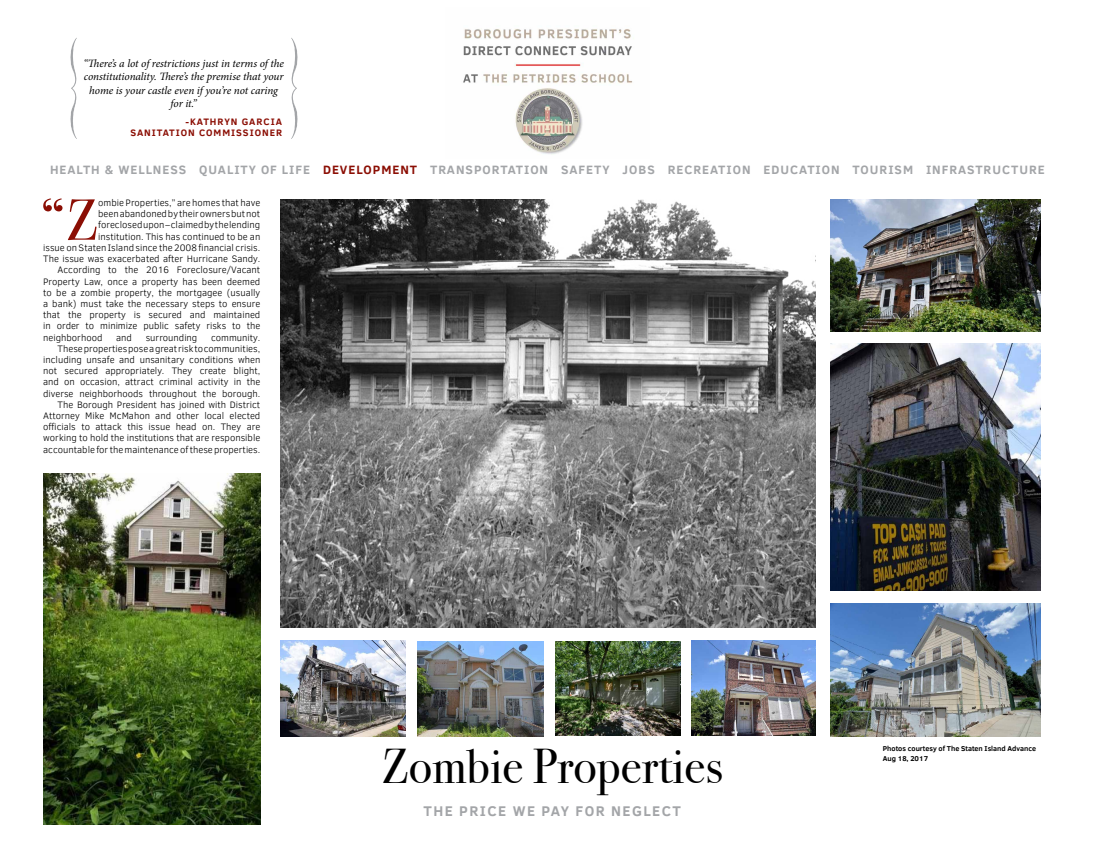
<style>
.page{position:relative;width:1095px;height:864px;background:#fff}
.page>*{position:absolute;margin:0;border:0;box-sizing:border-box;transform-origin:0 0}
.t1{font:57.88px "Bodoni Svty Two ITCTT";color:#8b0e04}
.t2{font:48.8px "Bodoni Svty Two ITCTT";color:#000}
.t3{font:700 14.4px "Clear Sans";letter-spacing:.1em;color:#a3a5a8}
.t4{font:700 12.4px "Clear Sans";letter-spacing:.08em;color:#a3a5a8}
.t5{font:italic 11.2px/13.6px "Minion Pro";letter-spacing:-.01em;color:#000;text-align:center}
.t6{font:300 9.6px/11.2px "Clear Sans";color:#000;text-align:right}
.t7{font:700 9.6px/10.8px "Clear Sans";letter-spacing:.1em;color:#8b0e04;text-align:right}
.t8{font:700 7.2px/9.6px "Clear Sans";color:#000}
.s1{color:#8b0e04}
</style>
<div class="page">
<img style="left:830px;top:343px;width:210px;height:247px">
<img style="left:418px;top:641px;width:125px;height:96px">
<img style="left:555px;top:641px;width:125px;height:95px">
<img style="left:280px;top:641px;width:126px;height:96px">
<img style="left:691px;top:641px;width:124px;height:95px">
<img style="left:280px;top:199px;width:535px;height:428px">
<img style="left:830px;top:199px;width:210px;height:133px">
<img style="left:830px;top:604px;width:210px;height:132px">
<img style="left:43px;top:474px;width:217px;height:350px">
<img style="left:463px;top:29px;width:171px;height:126px">
<img style="left:291px;top:38px;width:7px;height:101px">
<img style="left:70px;top:38px;width:7px;height:101px">
<p class="t5" style="left:83px;top:56px;width:202px">“There’s a lot of restrictions just in terms of the constitutionality. There’s the premise that your home is your castle even if you’re not caring for it.”</p>
<p class="t7" style="left:130px;top:116px;width:153px">-KATHRYN GARCIA<br>SANITATION COMMISSIONER</p>
<p class="t4" style="left:50px;top:161px;width:996px">HEALTH &amp; WELLNESS QUALITY OF LIFE <span class="s1">DEVELOPMENT</span> TRANSPORTATION SAFETY JOBS RECREATION EDUCATION TOURISM INFRASTRUCTURE</p>
<h1 class="t1" style="left:40px;top:173px;width:60px">“Z</h1>
<p class="t6" style="left:98px;top:197px;width:164px">ombie Properties,” are homes that have</p>
<p class="t6" style="left:98px;top:208px;width:164px">been abandoned by their owners but not</p>
<p class="t6" style="left:98px;top:220px;width:164px">foreclosed upon – claimed by the lending</p>
<p class="t6" style="left:98px;top:231px;width:164px">institution. This has continued to be an</p>
<p class="t6" style="left:43px;top:242px;width:219px">issue on Staten Island since the 2008 financial crisis.</p>
<p class="t6" style="left:43px;top:253px;width:219px">The issue was exacerbated after Hurricane Sandy.</p>
<p class="t6" style="left:58px;top:264px;width:204px">According to the 2016 Foreclosure/Vacant</p>
<p class="t6" style="left:43px;top:276px;width:219px">Property Law, once a property has been deemed</p>
<p class="t6" style="left:43px;top:287px;width:219px">to be a zombie property, the mortgagee (usually</p>
<p class="t6" style="left:43px;top:298px;width:219px">a bank) must take the necessary steps to ensure</p>
<p class="t6" style="left:43px;top:309px;width:219px">that the property is secured and maintained</p>
<p class="t6" style="left:43px;top:320px;width:219px">in order to minimize public safety risks to the</p>
<p class="t6" style="left:43px;top:332px;width:61px">neighborhood</p>
<p class="t6" style="left:116px;top:332px;width:17px">and</p>
<p class="t6" style="left:146px;top:332px;width:53px">surrounding</p>
<p class="t6" style="left:43px;top:332px;width:219px">community.<br>These properties pose a great risk to communities, including unsafe and unsanitary conditions when not secured appropriately. They create blight, and on occasion, attract criminal activity in the diverse neighborhoods throughout the borough.<br>The Borough President has joined with District Attorney Mike McMahon and other local elected officials to attack this issue head on. They are working to hold the institutions that are responsible accountable for the maintenance of these properties.</p>
<h2 class="t2" style="left:381px;top:726px;width:343px">Zombie Properties</h2>
<h3 class="t3" style="left:423px;top:800px;width:259px">THE PRICE WE PAY FOR NEGLECT</h3>
<p class="t8" style="left:882px;top:744px;width:155px">Photos courtesy of The Staten Island Advance<br>Aug 18, 2017</p>
</div>
